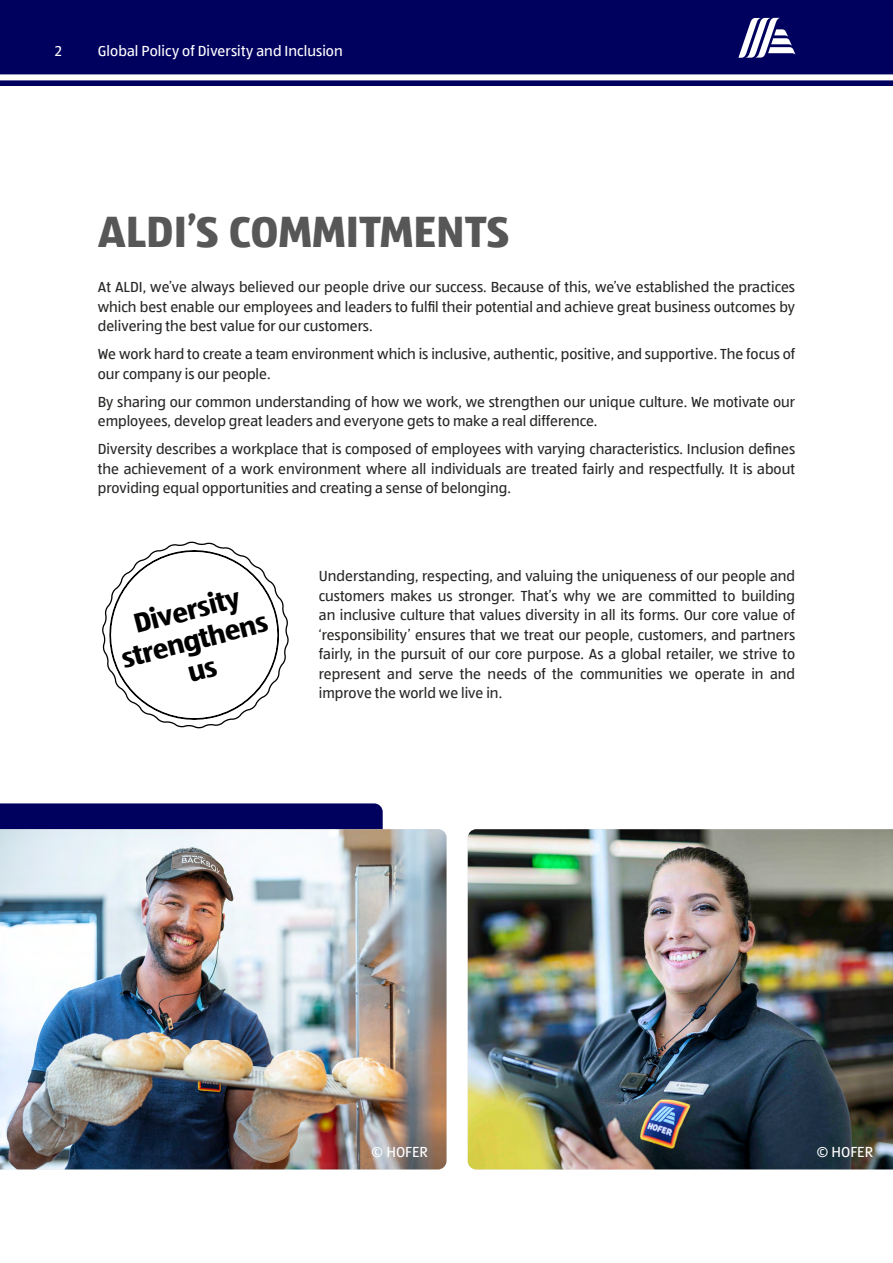
<style>
.page{position:relative;width:893px;height:1263px;background:#fff}
.page>*{position:absolute;margin:0;border:0;box-sizing:border-box;transform-origin:0 0}
.t1{font:700 45px "ALDISUED Office";color:#575757}
.t2{font:700 28.2px/30.3px "ALDISUED Office";color:#000;text-align:center}
.t3{font:15px/19.5px "ALDISUED Office";color:#282827;text-align:justify}
.t4{font:15px "ALDISUED Office";letter-spacing:.005em;color:#fff}
</style>
<div class="page">
<div style="left:0;top:0;width:893px;height:85px;background:#00005f"></div>
<div style="left:0;top:74px;width:893px;height:6px;background:#fff"></div>
<svg style="left:738px;top:18px;width:57px;height:40px"></svg>
<div style="left:0;top:803px;width:383px;height:26px;background:#00005f"></div>
<img style="left:468px;top:829px;width:425px;height:340px">
<img style="left:0;top:829px;width:446px;height:340px">
<svg style="left:102px;top:541px;width:187px;height:188px"></svg>
<p class="t4" style="left:54px;top:41px;width:10px">2</p>
<p class="t4" style="left:98px;top:41px;width:246px">Global Policy of Diversity and Inclusion</p>
<h1 class="t1" style="left:98px;top:202px;width:413px">ALDI’S COMMITMENTS</h1>
<p class="t3" style="left:98px;top:277px;width:699px">At ALDI, we’ve always believed our people drive our success. Because of this, we’ve established the practices which best enable our employees and leaders to fulfil their potential and achieve great business outcomes by delivering the best value for our customers.</p>
<p class="t3" style="left:98px;top:344px;width:699px">We work hard to create a team environment which is inclusive, authentic, positive, and supportive. The focus of our company is our people.</p>
<p class="t3" style="left:98px;top:392px;width:699px">By sharing our common understanding of how we work, we strengthen our unique culture. We motivate our employees, develop great leaders and everyone gets to make a real difference.</p>
<p class="t3" style="left:98px;top:439px;width:699px">Diversity describes a workplace that is composed of employees with varying characteristics. Inclusion defines the achievement of a work environment where all individuals are treated fairly and respectfully. It is about providing equal opportunities and creating a sense of belonging.</p>
<h2 class="t2" style="left:110px;top:615px;width:151px;rotate:-15deg">Diversity strengthens us</h2>
<p class="t3" style="left:319px;top:566px;width:478px">Understanding, respecting, and valuing the uniqueness of our people and customers makes us stronger. That’s why we are committed to building an inclusive culture that values diversity in all its forms. Our core value of ‘responsibility’ ensures that we treat our people, customers, and partners fairly, in the pursuit of our core purpose. As a global retailer, we strive to represent and serve the needs of the communities we operate in and improve the world we live in.</p>
<p class="t4" style="left:371px;top:1142px;width:58px">© HOFER</p>
<p class="t4" style="left:816px;top:1142px;width:58px">© HOFER</p>
</div>
